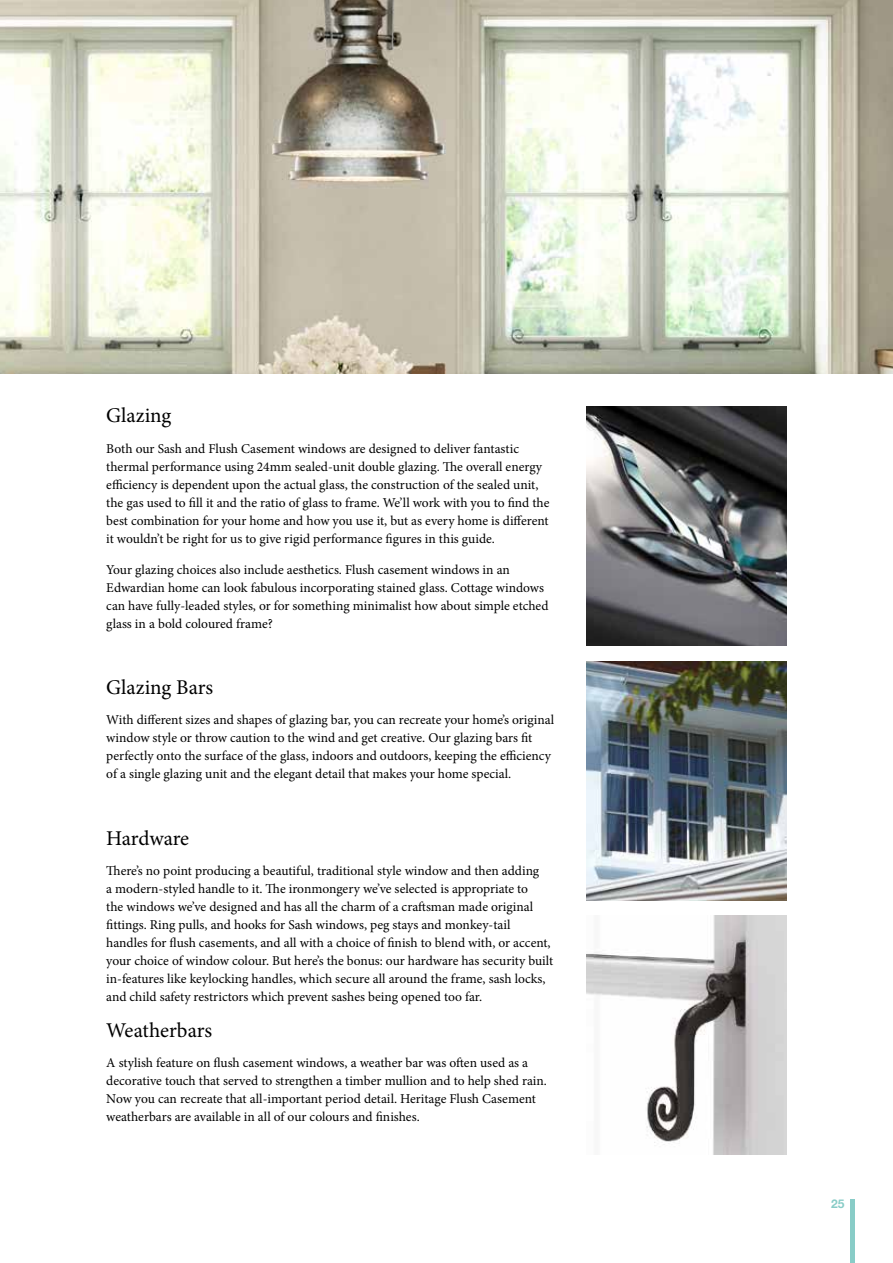
<style>
.page{position:relative;width:893px;height:1263px;background:#fff}
.page>*{position:absolute;margin:0;border:0;box-sizing:border-box;transform-origin:0 0}
.t1{font:21px "Minion Pro";color:#000}
.t2{font:13.5px/18px "Minion Pro";color:#000}
.t3{font:700 12px "Helvetica Neue";color:#88ccc7}
</style>
<div class="page">
<img style="left:0;top:0;width:893px;height:373px">
<div style="left:850px;top:1199px;width:5px;height:64px;background:#88ccc7"></div>
<img style="left:587px;top:407px;width:200px;height:238px">
<img style="left:587px;top:661px;width:200px;height:239px">
<img style="left:587px;top:916px;width:200px;height:238px">
<h1 class="t1" style="left:106px;top:401px;width:67px">Glazing</h1>
<p class="t2" style="left:106px;top:440px;width:445px">Both our Sash and Flush Casement windows are designed to deliver fantastic thermal performance using 24mm sealed-unit double glazing. The overall energy efficiency is dependent upon the actual glass, the construction of the sealed unit, the gas used to fill it and the ratio of glass to frame. We’ll work with you to find the best combination for your home and how you use it, but as every home is different it wouldn’t be right for us to give rigid performance figures in this guide.</p>
<p class="t2" style="left:106px;top:560px;width:444px">Your glazing choices also include aesthetics. Flush casement windows in an Edwardian home can look fabulous incorporating stained glass. Cottage windows can have fully-leaded styles, or for something minimalist how about simple etched glass in a bold coloured frame?</p>
<h1 class="t1" style="left:106px;top:673px;width:108px">Glazing Bars</h1>
<p class="t2" style="left:106px;top:711px;width:449px">With different sizes and shapes of glazing bar, you can recreate your home’s original window style or throw caution to the wind and get creative. Our glazing bars fit perfectly onto the surface of the glass, indoors and outdoors, keeping the efficiency of a single glazing unit and the elegant detail that makes your home special.</p>
<h1 class="t1" style="left:106px;top:824px;width:84px">Hardware</h1>
<p class="t2" style="left:106px;top:862px;width:448px">There’s no point producing a beautiful, traditional style window and then adding<br>a modern-styled handle to it. The ironmongery we’ve selected is appropriate to<br>the windows we’ve designed and has all the charm of a craftsman made original fittings. Ring pulls, and hooks for Sash windows, peg stays and monkey-tail handles for flush casements, and all with a choice of finish to blend with, or accent, your choice of window colour. But here’s the bonus: our hardware has security built in-features like keylocking handles, which secure all around the frame, sash locks, and child safety restrictors which prevent sashes being opened too far.</p>
<h1 class="t1" style="left:106px;top:1016px;width:107px">Weatherbars</h1>
<p class="t2" style="left:106px;top:1054px;width:442px">A stylish feature on flush casement windows, a weather bar was often used as a decorative touch that served to strengthen a timber mullion and to help shed rain.<br>Now you can recreate that all-important period detail. Heritage Flush Casement weatherbars are available in all of our colours and finishes.</p>
<p class="t3" style="left:831px;top:1194px;width:15px">25</p>
</div>
